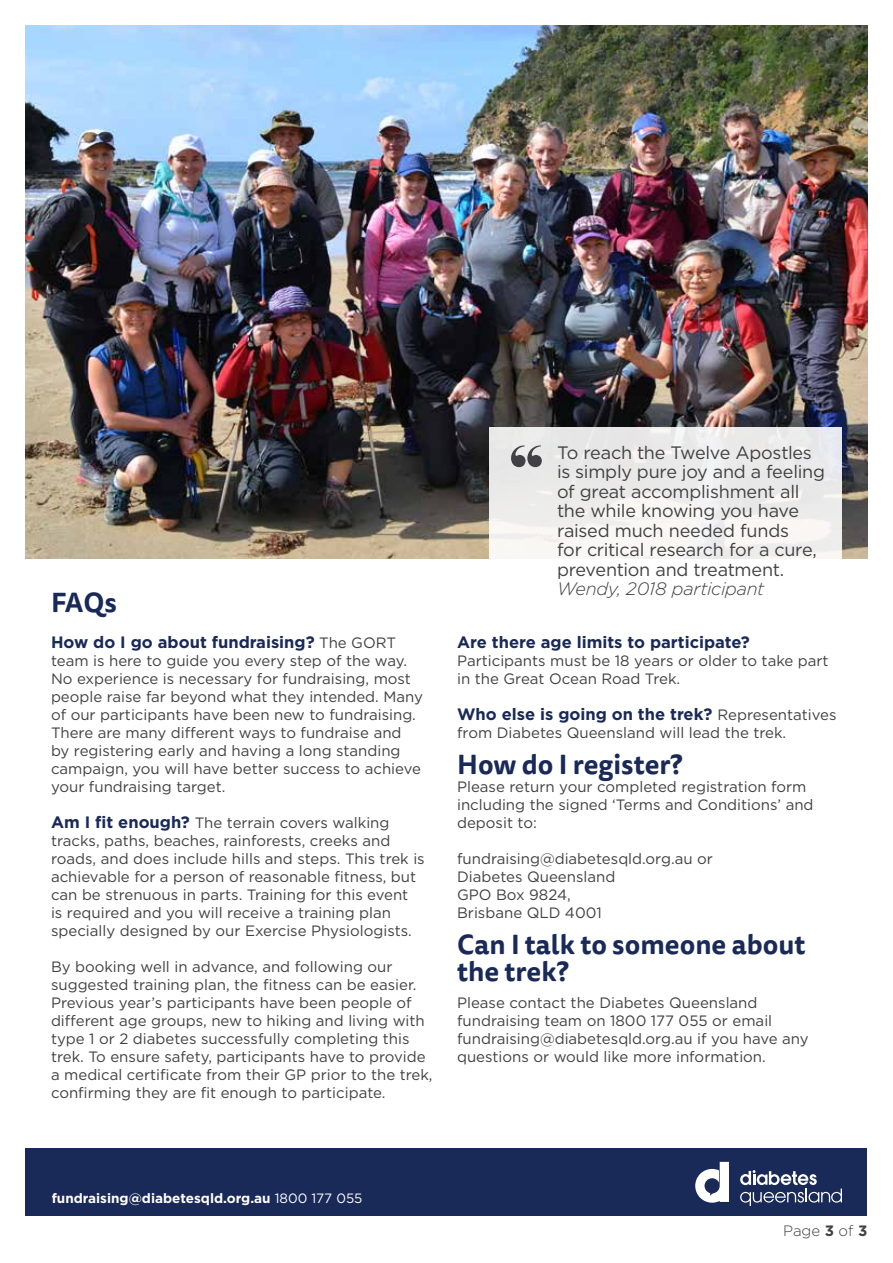
<style>
.page{position:relative;width:893px;height:1263px;background:#fff}
.page>*{position:absolute;margin:0;border:0;box-sizing:border-box;transform-origin:0 0}
.t1{font:71.55px "Elephant";color:#414042}
.t2{font:700 27px/27px "Tisa Sans OT";color:#192958}
.t3{font:18px/19.5px "Gotham";letter-spacing:-.015em;color:#414042}
.t4{font:italic 300 18px "Gotham";letter-spacing:-.015em;color:#414042}
.t5{font:700 16.5px "Gotham";color:#192958}
.t6{font:15px/18px "Gotham";color:#414042}
.t7{font:300 15px "Gotham";color:#414042}
.t8{font:700 13.5px "Gotham";color:#fff}
.s1{font-weight:400;font-size:15px;color:#414042}
.s2{font-weight:700;font-size:16.5px;color:#192958}
.s3{font-weight:400}
.s4{font-weight:700}
</style>
<div class="page">
<div style="left:26px;top:1148px;width:841px;height:67px;background:#192958"></div>
<svg style="left:740px;top:1170px;width:102px;height:36px"></svg>
<svg style="left:695px;top:1162px;width:34px;height:41px"></svg>
<img style="left:26px;top:26px;width:841px;height:532px">
<div style="left:489px;top:427px;width:353px;height:185px;background:linear-gradient(to right,#f3f3f1,#f3f3f3)"></div>
<h2 class="t2" style="left:51px;top:590px;width:68px">FAQs</h2>
<p class="t5" style="left:51px;top:631px;width:347px">How do I go about fundraising? <span class="s1">The GORT</span></p>
<p class="t6" style="left:51px;top:651px;width:373px">team is here to guide you every step of the way.<br>No experience is necessary for fundraising, most people raise far beyond what they intended. Many of our participants have been new to fundraising.<br>There are many different ways to fundraise and by registering early and having a long standing campaign, you will have better success to achieve your fundraising target.</p>
<p class="t6" style="left:51px;top:813px;width:375px"><span class="s2">Am I fit enough?</span> The terrain covers walking tracks, paths, beaches, rainforests, creeks and roads, and does include hills and steps. This trek is achievable for a person of reasonable fitness, but can be strenuous in parts. Training for this event<br>is required and you will receive a training plan specially designed by our Exercise Physiologists.</p>
<p class="t6" style="left:51px;top:957px;width:383px">By booking well in advance, and following our suggested training plan, the fitness can be easier.<br>Previous year’s participants have been people of different age groups, new to hiking and living with type 1 or 2 diabetes successfully completing this trek. To ensure safety, participants have to provide a medical certificate from their GP prior to the trek, confirming they are fit enough to participate.</p>
<h1 class="t1" style="left:510px;top:427px;width:34px">“</h1>
<p class="t3" style="left:557px;top:442px;width:269px">To reach the Twelve Apostles is simply pure joy and a feeling of great accomplishment all the while knowing you have raised much needed funds<br>for critical research for a cure, prevention and treatment.</p>
<p class="t4" style="left:557px;top:577px;width:209px">Wendy, 2018 participant</p>
<p class="t5" style="left:457px;top:631px;width:294px">Are there age limits to participate?</p>
<p class="t6" style="left:457px;top:651px;width:373px">Participants must be 18 years or older to take part in the Great Ocean Road Trek.</p>
<p class="t5" style="left:457px;top:703px;width:381px">Who else is going on the trek? <span class="s1">Representatives</span></p>
<p class="t6" style="left:457px;top:723px;width:331px">from Diabetes Queensland will lead the trek.</p>
<h2 class="t2" style="left:457px;top:752px;width:227px">How do I register?</h2>
<p class="t6" style="left:457px;top:777px;width:358px">Please return your completed registration form including the signed ‘Terms and Conditions’ and deposit to:</p>
<p class="t6" style="left:457px;top:849px;width:257px">fundraising@diabetesqld.org.au or<br>Diabetes Queensland<br>GPO Box 9824,<br>Brisbane QLD 4001</p>
<h2 class="t2" style="left:457px;top:932px;width:350px">Can I talk to someone about the trek?</h2>
<p class="t6" style="left:457px;top:993px;width:353px">Please contact the Diabetes Queensland fundraising team on 1800 177 055 or email fundraising@diabetesqld.org.au if you have any questions or would like more information.</p>
<p class="t8" style="left:52px;top:1189px;width:312px">fundraising@diabetesqld.org.au <span class="s3">1800 177 055</span></p>
<p class="t7" style="left:783px;top:1221px;width:86px">Page <span class="s4">3</span> of <span class="s4">3</span></p>
</div>
